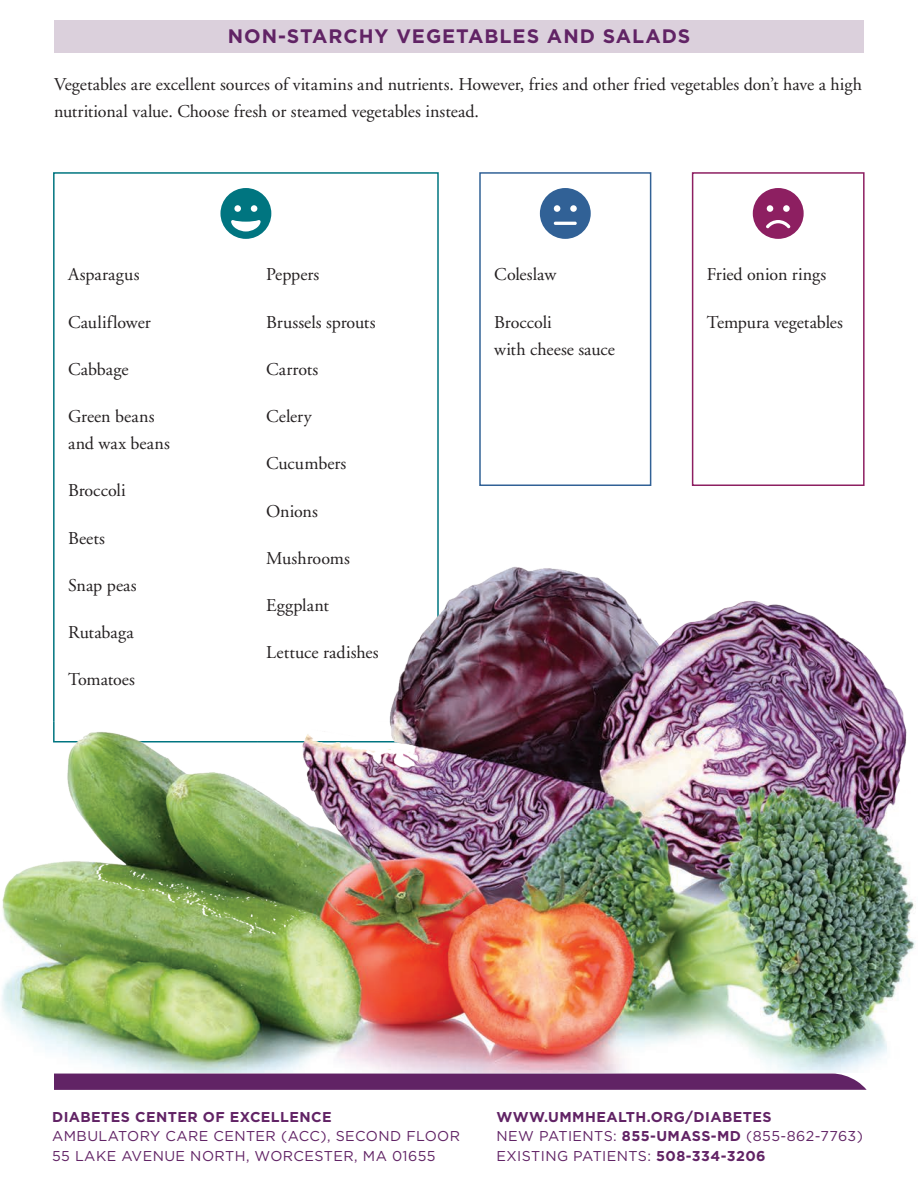
<style>
.page{position:relative;width:918px;height:1188px;background:#fff}
.page>*{position:absolute;margin:0;border:0;box-sizing:border-box;transform-origin:0 0}
.t1{font:52.5px "Font Awesome 5 Pro Solid";color:#007580}
.t2{font:700 19.5px "Gotham";letter-spacing:.05em;color:#612365}
.t3{font:18px/27px "Adobe Garamond";color:#231f20}
.t4{font:700 14.25px/19.5px "Gotham";letter-spacing:.03em;color:#612365}
.t5{font:14.25px/19.5px "Gotham";letter-spacing:.03em;color:#612365}
.s1{font-weight:400}
</style>
<div class="page">
<svg style="left:54px;top:1074px;width:813px;height:16px;background:#642768"></svg>
<div style="left:54px;top:20px;width:810px;height:33px;background:#dbd0dc"></div>
<div style="left:479px;top:172px;width:172px;height:314px;border:2px solid #316196"></div>
<div style="left:692px;top:172px;width:173px;height:314px;border:2px solid #8d1f61"></div>
<img style="left:1px;top:540px;width:915px;height:532px">
<p class="t2" style="left:228px;top:23px;width:464px">NON-STARCHY VEGETABLES AND SALADS</p>
<p class="t3" style="left:54px;top:71px;width:810px">Vegetables are excellent sources of vitamins and nutrients. However, fries and other fried vegetables don’t have a high nutritional value. Choose fresh or steamed vegetables instead.</p>
<p class="t3" style="left:68px;top:262px;width:73px">Asparagus</p>
<p class="t3" style="left:68px;top:309px;width:84px">Cauliflower</p>
<p class="t3" style="left:68px;top:356px;width:62px">Cabbage</p>
<p class="t3" style="left:68px;top:403px;width:103px">Green beans and wax beans</p>
<p class="t3" style="left:68px;top:478px;width:59px">Broccoli</p>
<p class="t3" style="left:68px;top:525px;width:38px">Beets</p>
<p class="t3" style="left:68px;top:572px;width:70px">Snap peas</p>
<p class="t3" style="left:68px;top:619px;width:67px">Rutabaga</p>
<p class="t3" style="left:68px;top:667px;width:69px">Tomatoes</p>
<h1 class="t1" style="left:220px;top:187px;width:52px">■</h1>
<p class="t3" style="left:266px;top:262px;width:55px">Peppers</p>
<p class="t3" style="left:266px;top:309px;width:111px">Brussels sprouts</p>
<p class="t3" style="left:266px;top:356px;width:54px">Carrots</p>
<p class="t3" style="left:266px;top:403px;width:47px">Celery</p>
<p class="t3" style="left:266px;top:451px;width:82px">Cucumbers</p>
<p class="t3" style="left:266px;top:498px;width:53px">Onions</p>
<p class="t3" style="left:266px;top:545px;width:85px">Mushrooms</p>
<p class="t3" style="left:266px;top:592px;width:64px">Eggplant</p>
<p class="t3" style="left:266px;top:640px;width:114px">Lettuce radishes</p>
<p class="t3" style="left:494px;top:262px;width:63px">Coleslaw</p>
<p class="t3" style="left:494px;top:309px;width:122px">Broccoli<br>with cheese sauce</p>
<p class="t3" style="left:707px;top:262px;width:121px">Fried onion rings</p>
<p class="t3" style="left:707px;top:309px;width:138px">Tempura vegetables</p>
<p class="t4" style="left:52px;top:1107px;width:281px">DIABETES CENTER OF EXCELLENCE</p>
<p class="t5" style="left:52px;top:1126px;width:410px">AMBULATORY CARE CENTER (ACC), SECOND FLOOR<br>55 LAKE AVENUE NORTH, WORCESTER, MA 01655</p>
<p class="t4" style="left:496px;top:1107px;width:368px">WWW.UMMHEALTH.ORG/DIABETES<br><span class="s1">NEW PATIENTS:</span> 855-UMASS-MD <span class="s1">(855-862-7763)<br>EXISTING PATIENTS:</span> 508-334-3206</p>
</div>
